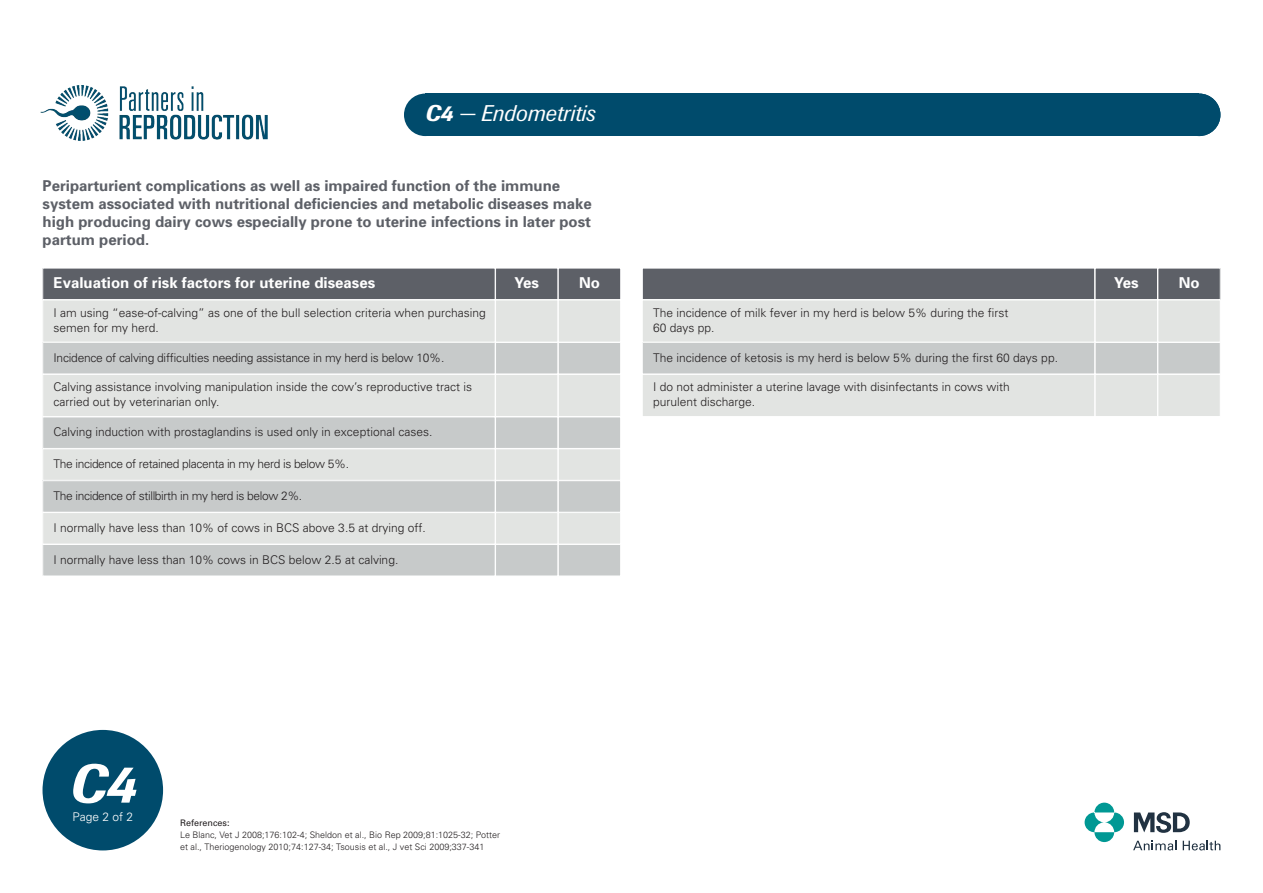
<style>
.page{position:relative;width:1263px;height:893px;background:#fff}
.page>*{position:absolute;margin:0;border:0;box-sizing:border-box;transform-origin:0 0}
.EX___Page_Number{font:italic 500 54px "Berthold Imago BQ";color:#fff}
.EX___Headline{font:italic 22.5px "Berthold Imago BQ";color:#fff}
.EX___Introduction{font:700 15px/18px "Univers";color:#5d6067}
.EX___Table_Title__L{font:700 15px "Univers";color:#fff}
.EX___Table_Title__C{font:700 15px "Univers";color:#fff}
.EX___Table_Body__L_A{font:300 12px/15px "Univers";color:#231f20}
.EX___Table_Body__L_A-2{font:300 12px "Univers";letter-spacing:-.03em;color:#231f20}
.EX___Table_Body__L_A-3{font:300 12px "Univers";letter-spacing:-.02em;color:#231f20}
.EX___Page_1_of{font:300 12px "Univers";color:#fff}
.EX___Reference_Copy{font:300 9px/12px "Univers";color:#231f20}
.EX___Reference_Headl{font:9px "Univers";color:#231f20}
.s1{font-weight:500}
</style>
<div class="page">
<div style="left:43px;top:730px;width:120px;height:120px;background:#004b6c;border-radius:50%"></div>
<div style="left:404px;top:94px;width:42px;height:42px;background:#004b6c;border-radius:50%"></div>
<div style="left:1178px;top:94px;width:42px;height:42px;background:#004b6c;border-radius:50%"></div>
<div style="left:425px;top:94px;width:774px;height:42px;background:#004b6c"></div>
<div style="left:43px;top:268px;width:452px;height:32px;background:#5d6067"></div>
<div style="left:43px;top:268px;width:452px;height:32px;border:1px solid #fff"></div>
<div style="left:642px;top:268px;width:453px;height:32px;background:#5d6067;border:1px solid #fff"></div>
<div style="left:43px;top:449px;width:452px;height:31px;background:#e2e4e2"></div>
<div style="left:43px;top:544px;width:452px;height:32px;background:#c7caca"></div>
<div style="left:43px;top:544px;width:452px;height:32px;border:1px solid #fff"></div>
<div style="left:43px;top:342px;width:452px;height:32px;background:#c7caca"></div>
<div style="left:43px;top:342px;width:452px;height:32px;border:1px solid #fff"></div>
<div style="left:642px;top:342px;width:453px;height:32px;background:#c7caca"></div>
<div style="left:642px;top:342px;width:453px;height:32px;border:1px solid #fff"></div>
<div style="left:43px;top:417px;width:452px;height:31px;background:#c7caca"></div>
<div style="left:43px;top:417px;width:452px;height:32px;border:1px solid #fff"></div>
<div style="left:43px;top:513px;width:452px;height:31px;background:#e2e4e2"></div>
<div style="left:43px;top:512px;width:452px;height:32px;border:1px solid #fff"></div>
<div style="left:43px;top:300px;width:452px;height:42px;background:#e2e4e2"></div>
<div style="left:43px;top:300px;width:452px;height:42px;border:1px solid #fff"></div>
<div style="left:642px;top:300px;width:453px;height:42px;background:#e2e4e2"></div>
<div style="left:642px;top:300px;width:453px;height:42px;border:1px solid #fff"></div>
<div style="left:43px;top:374px;width:452px;height:43px;background:#e2e4e2"></div>
<div style="left:43px;top:374px;width:452px;height:43px;border:1px solid #fff"></div>
<div style="left:642px;top:374px;width:453px;height:43px;background:#e2e4e2"></div>
<div style="left:642px;top:374px;width:453px;height:43px;border:1px solid #fff"></div>
<div style="left:43px;top:481px;width:452px;height:31px;background:#c7caca"></div>
<div style="left:43px;top:480px;width:452px;height:32px;border:1px solid #fff"></div>
<div style="left:495px;top:268px;width:63px;height:32px;background:#5d6067"></div>
<div style="left:495px;top:268px;width:63px;height:32px;border:1px solid #fff"></div>
<div style="left:1095px;top:268px;width:62px;height:32px;background:#5d6067"></div>
<div style="left:1095px;top:268px;width:63px;height:32px;border:1px solid #fff"></div>
<div style="left:495px;top:449px;width:63px;height:31px;background:#e2e4e2;border:1px solid #fff"></div>
<div style="left:495px;top:544px;width:63px;height:32px;background:#c7caca;border:1px solid #fff"></div>
<div style="left:495px;top:342px;width:63px;height:32px;background:#c7caca;border:1px solid #fff"></div>
<div style="left:1095px;top:342px;width:63px;height:32px;background:#c7caca;border:1px solid #fff"></div>
<div style="left:495px;top:417px;width:63px;height:32px;background:#c7caca;border:1px solid #fff"></div>
<div style="left:495px;top:512px;width:63px;height:32px;background:#e2e4e2;border:1px solid #fff"></div>
<div style="left:495px;top:300px;width:63px;height:42px;background:#e2e4e2;border:1px solid #fff"></div>
<div style="left:1095px;top:300px;width:63px;height:42px;background:#e2e4e2;border:1px solid #fff"></div>
<div style="left:495px;top:374px;width:63px;height:43px;background:#e2e4e2;border:1px solid #fff"></div>
<div style="left:1095px;top:374px;width:63px;height:43px;background:#e2e4e2;border:1px solid #fff"></div>
<div style="left:495px;top:480px;width:63px;height:32px;background:#c7caca;border:1px solid #fff"></div>
<div style="left:558px;top:268px;width:63px;height:32px;background:#5d6067"></div>
<div style="left:558px;top:268px;width:63px;height:32px;border:1px solid #fff"></div>
<div style="left:1158px;top:268px;width:62px;height:32px;background:#5d6067"></div>
<div style="left:1158px;top:268px;width:62px;height:32px;border:1px solid #fff"></div>
<div style="left:558px;top:449px;width:63px;height:31px;background:#e2e4e2;border:1px solid #fff"></div>
<div style="left:558px;top:544px;width:63px;height:32px;background:#c7caca;border:1px solid #fff"></div>
<div style="left:558px;top:342px;width:63px;height:32px;background:#c7caca;border:1px solid #fff"></div>
<div style="left:1158px;top:342px;width:62px;height:32px;background:#c7caca;border:1px solid #fff"></div>
<div style="left:558px;top:417px;width:63px;height:32px;background:#c7caca;border:1px solid #fff"></div>
<div style="left:558px;top:512px;width:63px;height:32px;background:#e2e4e2;border:1px solid #fff"></div>
<div style="left:558px;top:300px;width:63px;height:42px;background:#e2e4e2;border:1px solid #fff"></div>
<div style="left:1158px;top:300px;width:62px;height:42px;background:#e2e4e2;border:1px solid #fff"></div>
<div style="left:558px;top:374px;width:63px;height:43px;background:#e2e4e2;border:1px solid #fff"></div>
<div style="left:1158px;top:374px;width:62px;height:43px;background:#e2e4e2;border:1px solid #fff"></div>
<div style="left:558px;top:480px;width:63px;height:32px;background:#c7caca;border:1px solid #fff"></div>
<svg style="left:1084px;top:803px;width:40px;height:39px"></svg>
<svg style="left:1134px;top:812px;width:56px;height:21px"></svg>
<svg style="left:1183px;top:841px;width:37px;height:9px"></svg>
<svg style="left:1133px;top:841px;width:43px;height:9px"></svg>
<img style="left:40px;top:86px;width:227px;height:54px">
<p class="EX___Headline" style="left:425px;top:101px;width:171px"><span class="s1">C4</span> — Endometritis</p>
<p class="EX___Introduction" style="left:43px;top:176px;width:551px">Periparturient complications as well as impaired function of the immune system associated with nutritional deficiencies and metabolic diseases make high producing dairy cows especially prone to uterine infections in later post partum period.</p>
<p class="EX___Table_Title__L" style="left:54px;top:273px;width:323px">Evaluation of risk factors for uterine diseases</p>
<p class="EX___Table_Title__C" style="left:514px;top:273px;width:26px">Yes</p>
<p class="EX___Table_Title__C" style="left:579px;top:273px;width:22px">No</p>
<p class="EX___Table_Title__C" style="left:1114px;top:273px;width:26px">Yes</p>
<p class="EX___Table_Title__C" style="left:1179px;top:273px;width:22px">No</p>
<p class="EX___Table_Body__L_A" style="left:54px;top:305px;width:434px">I am using “ease-of-calving” as one of the bull selection criteria when purchasing semen for my herd.</p>
<p class="EX___Table_Body__L_A" style="left:653px;top:305px;width:357px">The incidence of milk fever in my herd is below 5% during the first<br>60 days pp.</p>
<p class="EX___Table_Body__L_A-3" style="left:54px;top:350px;width:392px">Incidence of calving difficulties needing assistance in my herd is below 10%.</p>
<p class="EX___Table_Body__L_A" style="left:653px;top:349px;width:406px">The incidence of ketosis is my herd is below 5% during the first 60 days pp.</p>
<p class="EX___Table_Body__L_A" style="left:54px;top:379px;width:420px">Calving assistance involving manipulation inside the cow’s reproductive tract is carried out by veterinarian only.</p>
<p class="EX___Table_Body__L_A" style="left:653px;top:379px;width:358px">I do not administer a uterine lavage with disinfectants in cows with purulent discharge.</p>
<p class="EX___Table_Body__L_A" style="left:54px;top:424px;width:380px">Calving induction with prostaglandins is used only in exceptional cases.</p>
<p class="EX___Table_Body__L_A-2" style="left:54px;top:456px;width:297px">The incidence of retained placenta in my herd is below 5%.</p>
<p class="EX___Table_Body__L_A-2" style="left:54px;top:488px;width:250px">The incidence of stillbirth in my herd is below 2%.</p>
<p class="EX___Table_Body__L_A" style="left:54px;top:520px;width:374px">I normally have less than 10% of cows in BCS above 3.5 at drying off.</p>
<p class="EX___Table_Body__L_A" style="left:54px;top:551px;width:346px">I normally have less than 10% cows in BCS below 2.5 at calving.</p>
<p class="EX___Page_Number" style="left:69px;top:751px;width:69px">C4</p>
<p class="EX___Page_1_of" style="left:72px;top:810px;width:62px">Page 2 of 2</p>
<p class="EX___Reference_Headl" style="left:180px;top:818px;width:51px">References:</p>
<p class="EX___Reference_Copy" style="left:180px;top:829px;width:322px">Le Blanc, Vet J 2008;176:102-4; Sheldon et al., Bio Rep 2009;81:1025-32; Potter et al., Theriogenology 2010;74:127-34; Tsousis et al., J vet Sci 2009;337-341</p>
</div>
